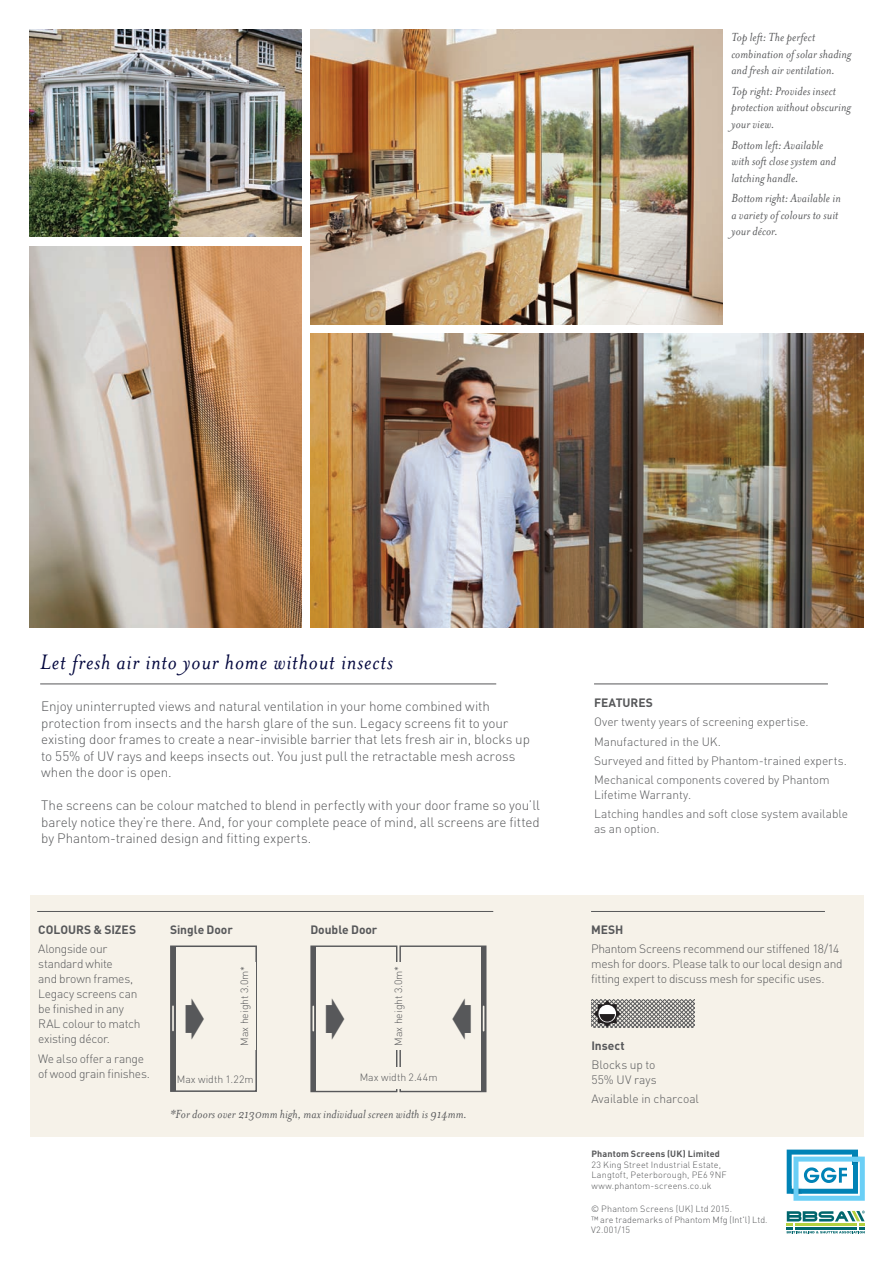
<style>
.page{position:relative;width:893px;height:1263px;background:#fff}
.page>*{position:absolute;margin:0;border:0;box-sizing:border-box;transform-origin:0 0}
.t1{font:italic 24px "Mrs Eaves OT";letter-spacing:.04em;color:#02063d}
.t2{font:300 13.5px/16.5px "DIN";letter-spacing:-.01em;color:#57585a}
.t3{font:italic 13.5px/16.5px "Mrs Eaves OT";letter-spacing:.01em;color:#57585a}
.t4{font:300 12px/15px "DIN";letter-spacing:-.01em;color:#57585a}
.t5{font:700 12px "DIN";color:#57585a}
.t6{font:300 10.5px "DIN";color:#57585a}
.t7{font:300 9px/10.5px "DIN";letter-spacing:.015em;color:#57585a}
.t8{font:700 9px "DIN";letter-spacing:.02em;color:#57585a}
</style>
<div class="page">
<img style="left:310px;top:30px;width:413px;height:294px">
<img style="left:310px;top:333px;width:553px;height:294px">
<svg style="left:787px;top:1211px;width:78px;height:22px"></svg>
<svg style="left:787px;top:1149px;width:78px;height:52px"></svg>
<div style="left:30px;top:895px;width:833px;height:241px;background:#f6f2e9"></div>
<hr style="left:37px;top:911px;width:456px;height:1px;background:#57585a">
<hr style="left:591px;top:911px;width:234px;height:1px;background:#57585a">
<img style="left:30px;top:30px;width:272px;height:207px">
<img style="left:30px;top:247px;width:272px;height:380px">
<hr style="left:40px;top:683px;width:456px;height:1px;background:#57585a">
<hr style="left:594px;top:683px;width:234px;height:1px;background:#57585a">
<div style="left:310px;top:945px;width:87px;height:147px;border:1px solid #57585a"></div>
<hr style="left:312px;top:946px;width:4px;height:145px;background:#57585a">
<hr style="left:312px;top:1006px;width:2px;height:25px;background:#f6f2e9">
<div style="left:399px;top:945px;width:87px;height:147px;border:1px solid #57585a"></div>
<hr style="left:481px;top:946px;width:4px;height:145px;background:#57585a">
<svg style="left:483px;top:1006px;width:1px;height:25px"></svg>
<svg style="left:591px;top:999px;width:104px;height:29px"></svg>
<div style="left:317px;top:1067px;width:163px;height:21px;background:#f6f2e9"></div>
<div style="left:388px;top:962px;width:21px;height:87px;background:#f6f2e9"></div>
<div style="left:170px;top:945px;width:87px;height:147px;border:2px solid #57585a"></div>
<div style="left:171px;top:946px;width:5px;height:145px;background:#57585a"></div>
<hr style="left:172px;top:1006px;width:2px;height:24px;background:#f6f2e9">
<div style="left:234px;top:962px;width:21px;height:87px;background:#f6f2e9"></div>
<p class="t3" style="left:731px;top:29px;width:121px">Top left: The perfect combination of solar shading and fresh air ventilation.</p>
<p class="t3" style="left:731px;top:83px;width:121px">Top right: Provides insect protection without obscuring your view.</p>
<p class="t3" style="left:731px;top:136px;width:106px">Bottom left: Available with soft close system and latching handle.</p>
<p class="t3" style="left:731px;top:190px;width:111px">Bottom right: Available in a variety of colours to suit your décor.</p>
<h1 class="t1" style="left:40px;top:649px;width:354px">Let fresh air into your home without insects</h1>
<p class="t2" style="left:41px;top:698px;width:490px">Enjoy uninterrupted views and natural ventilation in your home combined with protection from insects and the harsh glare of the sun. Legacy screens fit to your existing door frames to create a near-invisible barrier that lets fresh air in, blocks up to 55% of UV rays and keeps insects out. You just pull the retractable mesh across when the door is open.</p>
<p class="t2" style="left:41px;top:797px;width:500px;text-align:justify">The screens can be colour matched to blend in perfectly with your door frame so you’ll barely notice they’re there. And, for your complete peace of mind, all screens are fitted by Phantom-trained design and fitting experts.</p>
<p class="t5" style="left:38px;top:922px;width:99px">COLOURS &amp; SIZES</p>
<p class="t4" style="left:38px;top:941px;width:104px">Alongside our standard white<br>and brown frames,<br>Legacy screens can be finished in any<br>RAL colour to match existing décor.</p>
<p class="t4" style="left:38px;top:1051px;width:113px">We also offer a range of wood grain finishes.</p>
<p class="t5" style="left:170px;top:922px;width:64px">Single Door</p>
<p class="t5" style="left:310px;top:922px;width:69px">Double Door</p>
<p class="t6" style="left:238px;top:1046px;width:82px;rotate:-90deg">Max height 3.0m*</p>
<p class="t6" style="left:392px;top:1046px;width:82px;rotate:-90deg">Max height 3.0m*</p>
<p class="t6" style="left:177px;top:1073px;width:78px">Max width 1.22m</p>
<p class="t6" style="left:360px;top:1071px;width:79px">Max width 2.44m</p>
<p class="t3" style="left:170px;top:1106px;width:298px">*For doors over 2130mm high, max individual screen width is 914mm.</p>
<p class="t5" style="left:594px;top:695px;width:60px">FEATURES</p>
<p class="t4" style="left:594px;top:712px;width:254px;line-height:19.2px">Over twenty years of screening expertise.<br>Manufactured in the UK.<br>Surveyed and fitted by Phantom-trained experts.<br>Mechanical components covered by Phantom</p>
<p class="t4" style="left:594px;top:785px;width:256px;line-height:19.2px">Lifetime Warranty.<br>Latching handles and soft close system available</p>
<p class="t4" style="left:594px;top:821px;width:67px">as an option.</p>
<p class="t5" style="left:591px;top:922px;width:34px">MESH</p>
<p class="t4" style="left:591px;top:941px;width:253px">Phantom Screens recommend our stiffened 18/14 mesh for doors. Please talk to our local design and fitting expert to discuss mesh for specific uses.</p>
<p class="t5" style="left:591px;top:1038px;width:35px">Insect</p>
<p class="t4" style="left:591px;top:1057px;width:67px">Blocks up to<br>55% UV rays</p>
<p class="t4" style="left:591px;top:1091px;width:109px">Available in charcoal</p>
<p class="t8" style="left:591px;top:1148px;width:130px">Phantom Screens (UK) Limited</p>
<p class="t7" style="left:591px;top:1159px;width:137px">23 King Street Industrial Estate,<br>Langtoft, Peterborough, PE6 9NF www.phantom-screens.co.uk</p>
<p class="t7" style="left:591px;top:1203px;width:178px">© Phantom Screens (UK) Ltd 2015.<br>™ are trademarks of Phantom Mfg (Int'l) Ltd.<br>V2.001/15</p>
</div>
